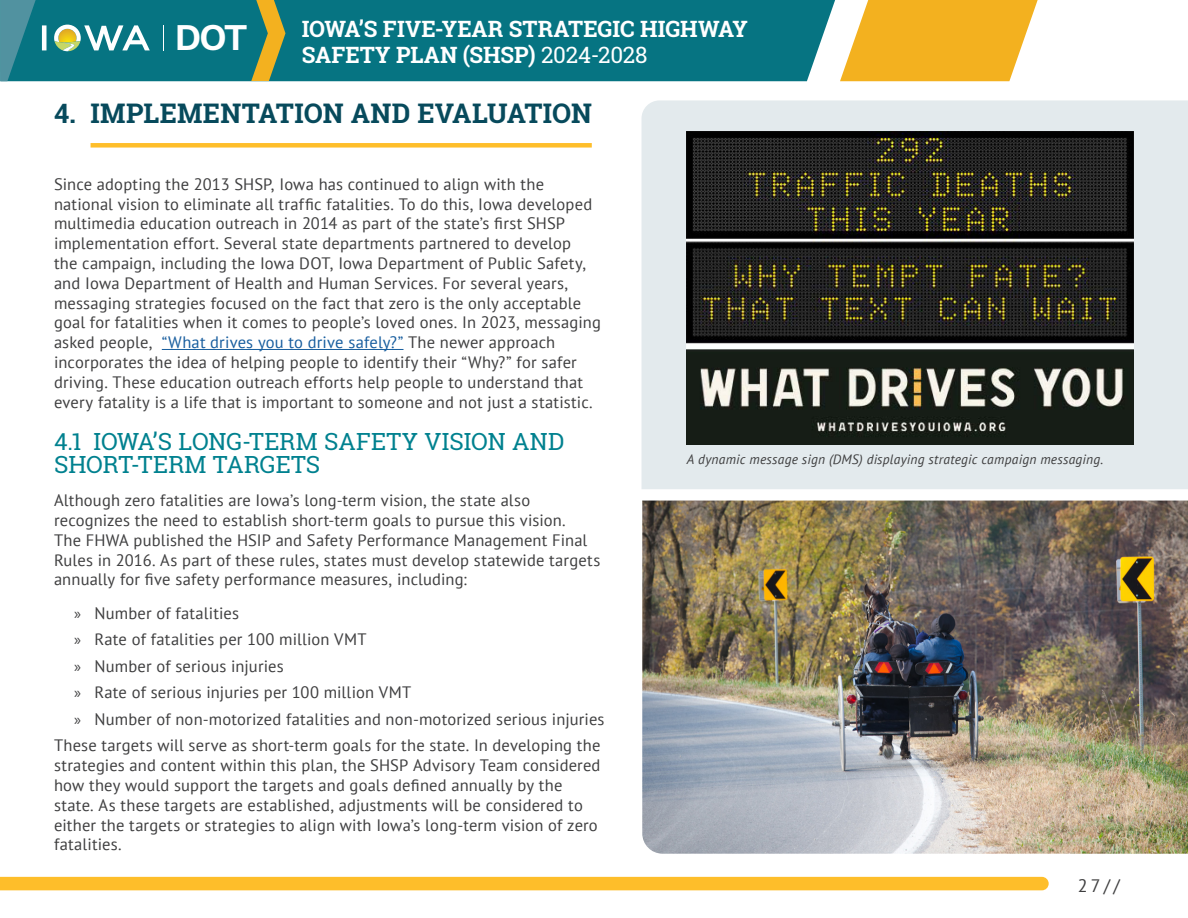
<style>
.page{position:relative;width:1188px;height:918px;background:#fff}
.page>*{position:absolute;margin:0;border:0;box-sizing:border-box;transform-origin:0 0}
.t1{font:600 37.65px "Work Sans";color:#fff}
.Heading_1_with_Numbering{font:700 27px "Roboto Slab";letter-spacing:.005em;color:#074a5c}
.Heading_2_with_numbers{font:23.7px/22.5px "Roboto Slab";color:#00818f}
.t2{font:700 22.5px/25.5px "Roboto Slab";color:#fff}
.t3{font:18px "PT Sans";color:#3e3e3f}
.Body_Regular{font:16.5px/19.8px "PT Sans";letter-spacing:.01em;color:#3e3e3f}
.Graphic_Caption{font:italic 13.5px "PT Sans";letter-spacing:.02em;color:#3e3e3f}
.s1{font-weight:400}
.s2{color:#175d9e}
.s3{font-family:"Myriad Pro"}
</style>
<div class="page">
<div style="left:642px;top:100px;width:546px;height:389px;background:#e3eaed"></div>
<div style="left:91px;top:143px;width:501px;height:5px;background:#febe2a"></div>
<hr style="left:162px;top:349px;width:242px;height:1px;background:#175d9e">
<img style="left:687px;top:131px;width:447px;height:314px">
<img style="left:642px;top:501px;width:546px;height:353px">
<div style="left:167px;top:0;width:668px;height:81px;background:#067482"></div>
<svg style="left:840px;top:0;width:198px;height:81px"></svg>
<div style="left:0;top:877px;width:1049px;height:13px;background:#febe2a"></div>
<svg style="left:251px;top:0;width:34px;height:81px"></svg>
<svg style="left:0;top:0;width:167px;height:81px"></svg>
<h1 class="t1" style="left:175px;top:16px;width:75px">DOT</h1>
<h3 class="t2" style="left:302px;top:16px;width:448px">IOWA’S FIVE-YEAR STRATEGIC HIGHWAY<br>SAFETY PLAN (SHSP) <span class="s1">2024-2028</span></h3>
<h1 class="Heading_1_with_Numbering" style="left:54px;top:94px;width:540px">4. IMPLEMENTATION AND EVALUATION</h1>
<p class="Body_Regular" style="left:54px;top:174px;width:548px">Since adopting the 2013 SHSP, Iowa has continued to align with the national vision to eliminate all traffic fatalities. To do this, Iowa developed multimedia education outreach in 2014 as part of the state’s first SHSP implementation effort. Several state departments partnered to develop<br>the campaign, including the Iowa DOT, Iowa Department of Public Safety, and Iowa Department of Health and Human Services. For several years, messaging strategies focused on the fact that zero is the only acceptable goal for fatalities when it comes to people’s loved ones. In 2023, messaging asked people, <span class="s2">“What drives you to drive safely?”</span> The newer approach incorporates the idea of helping people to identify their “Why?” for safer driving. These education outreach efforts help people to understand that every fatality is a life that is important to someone and not just a statistic.</p>
<h2 class="Heading_2_with_numbers" style="left:54px;top:430px;width:512px">4.1 IOWA’S LONG-TERM SAFETY VISION AND<br>SHORT-TERM TARGETS</h2>
<p class="Body_Regular" style="left:54px;top:490px;width:548px">Although zero fatalities are Iowa’s long-term vision, the state also recognizes the need to establish short-term goals to pursue this vision.<br>The FHWA published the HSIP and Safety Performance Management Final Rules in 2016. As part of these rules, states must develop statewide targets annually for five safety performance measures, including:</p>
<p class="Body_Regular" style="left:74px;top:603px;width:166px"><span class="s3">»</span> Number of fatalities</p>
<p class="Body_Regular" style="left:74px;top:629px;width:294px"><span class="s3">»</span> Rate of fatalities per 100 million VMT</p>
<p class="Body_Regular" style="left:74px;top:656px;width:211px"><span class="s3">»</span> Number of serious injuries</p>
<p class="Body_Regular" style="left:74px;top:682px;width:339px"><span class="s3">»</span> Rate of serious injuries per 100 million VMT</p>
<p class="Body_Regular" style="left:74px;top:709px;width:532px"><span class="s3">»</span> Number of non-motorized fatalities and non-motorized serious injuries</p>
<p class="Body_Regular" style="left:54px;top:735px;width:548px">These targets will serve as short-term goals for the state. In developing the strategies and content within this plan, the SHSP Advisory Team considered how they would support the targets and goals defined annually by the state. As these targets are established, adjustments will be considered to either the targets or strategies to align with Iowa’s long-term vision of zero fatalities.</p>
<p class="Graphic_Caption" style="left:687px;top:450px;width:418px">A dynamic message sign (DMS) displaying strategic campaign messaging.</p>
<p class="t3" style="left:1078px;top:874px;width:44px">27//</p>
</div>
